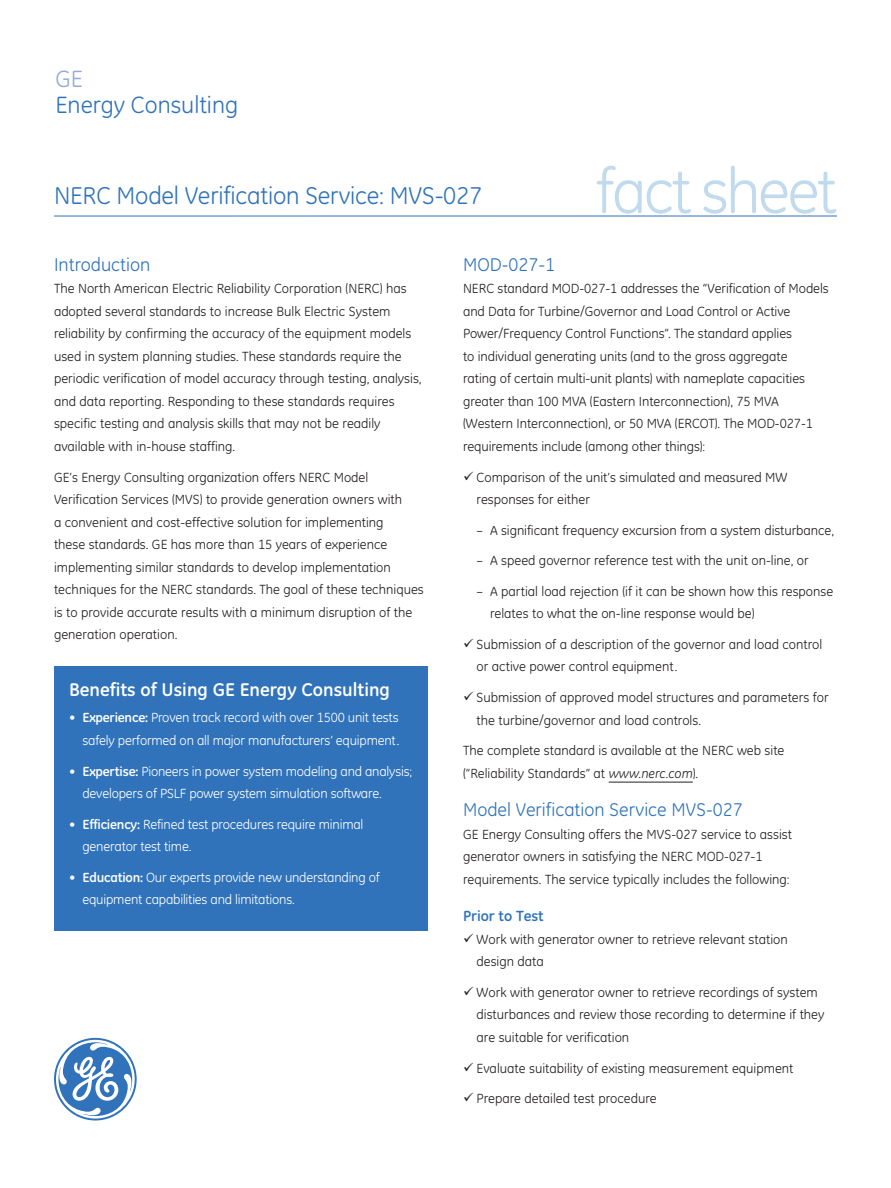
<style>
.page{position:relative;width:891px;height:1188px;background:#fff}
.page>*{position:absolute;margin:0;border:0;box-sizing:border-box;transform-origin:0 0}
.t1{font:63px "GE Inspira";letter-spacing:-.04em;color:#c1daed}
.t2{font:24.75px "GE Inspira";letter-spacing:-.01em;color:#3073ba}
.t3{font:24px "GE Inspira";color:#3073ba}
.t4{font:24px "GE Inspira";color:#97aad7}
.t5{font:18.75px "GE Inspira";color:#3073ba}
.t6{font:700 18.75px "GE Inspira";color:#fff}
.t7{font:700 15px "GE Inspira";color:#3073ba}
.t8{font:13.5px/22.5px "GE Inspira";color:#231f20}
.t9{font:13.5px/22.5px "GE Inspira";letter-spacing:-.015em;color:#fff}
.s1{font-weight:700}
.s2{font-style:italic}
</style>
<div class="page">
<svg style="left:54px;top:1038px;width:83px;height:83px"></svg>
<hr style="left:54px;top:216px;width:783px;height:1px;background:#3073ba">
<hr style="left:609px;top:782px;width:84px;height:1px;background:#231f20">
<div style="left:54px;top:666px;width:374px;height:265px;background:#3073ba"></div>
<h3 class="t4" style="left:56px;top:65px;width:29px">GE</h3>
<h3 class="t3" style="left:56px;top:91px;width:184px">Energy Consulting</h3>
<h2 class="t2" style="left:54px;top:181px;width:430px">NERC Model Verification Service: MVS-027</h2>
<h1 class="t1" style="left:596px;top:155px;width:243px">fact sheet</h1>
<h3 class="t5" style="left:54px;top:254px;width:98px">Introduction</h3>
<p class="t8" style="left:54px;top:278px;width:369px">The North American Electric Reliability Corporation (NERC) has adopted several standards to increase Bulk Electric System reliability by confirming the accuracy of the equipment models used in system planning studies. These standards require the periodic verification of model accuracy through testing, analysis, and data reporting. Responding to these standards requires specific testing and analysis skills that may not be readily available with in-house staffing.</p>
<p class="t8" style="left:54px;top:466px;width:371px">GE’s Energy Consulting organization offers NERC Model Verification Services (MVS) to provide generation owners with<br>a convenient and cost-effective solution for implementing<br>these standards. GE has more than 15 years of experience implementing similar standards to develop implementation techniques for the NERC standards. The goal of these techniques is to provide accurate results with a minimum disruption of the generation operation.</p>
<h3 class="t6" style="left:69px;top:677px;width:323px">Benefits of Using GE Energy Consulting</h3>
<p class="t9" style="left:69px;top:707px;width:332px;text-align:right">• <span class="s1">Experience:</span> Proven track record with over 1500 unit tests safely performed on all major manufacturers’ equipment.</p>
<p class="t9" style="left:82px;top:760px;width:331px;text-indent:-14px">• <span class="s1">Expertise:</span> Pioneers in power system modeling and analysis; developers of PSLF power system simulation software.</p>
<p class="t9" style="left:82px;top:813px;width:282px;text-indent:-14px">• <span class="s1">Efficiency:</span> Refined test procedures require minimal generator test time.</p>
<p class="t9" style="left:82px;top:866px;width:299px;text-indent:-14px">• <span class="s1">Education:</span> Our experts provide new understanding of equipment capabilities and limitations.</p>
<h3 class="t5" style="left:463px;top:254px;width:93px">MOD-027-1</h3>
<p class="t8" style="left:463px;top:278px;width:367px">NERC standard MOD-027-1 addresses the “Verification of Models and Data for Turbine/Governor and Load Control or Active Power/Frequency Control Functions”. The standard applies<br>to individual generating units (and to the gross aggregate<br>rating of certain multi-unit plants) with nameplate capacities greater than 100 MVA (Eastern Interconnection), 75 MVA (Western Interconnection), or 50 MVA (ERCOT). The MOD-027-1 requirements include (among other things):</p>
<p class="t8" style="left:477px;top:466px;width:312px;text-indent:-14px">✓ Comparison of the unit’s simulated and measured MW responses for either</p>
<p class="t8" style="left:477px;top:519px;width:359px">– A significant frequency excursion from a system disturbance,</p>
<p class="t8" style="left:477px;top:549px;width:334px">– A speed governor reference test with the unit on-line, or</p>
<p class="t8" style="left:490px;top:580px;width:345px;text-indent:-14px">– A partial load rejection (if it can be shown how this response relates to what the on-line response would be)</p>
<p class="t8" style="left:477px;top:633px;width:347px;text-indent:-14px">✓ Submission of a description of the governor and load control or active power control equipment.</p>
<p class="t8" style="left:477px;top:686px;width:354px;text-indent:-14px">✓ Submission of approved model structures and parameters for the turbine/governor and load controls.</p>
<p class="t8" style="left:463px;top:739px;width:323px">The complete standard is available at the NERC web site (“Reliability Standards” at <span class="s2">www.nerc.com</span>).</p>
<h3 class="t5" style="left:463px;top:799px;width:281px">Model Verification Service MVS-027</h3>
<p class="t8" style="left:463px;top:823px;width:330px">GE Energy Consulting offers the MVS-027 service to assist generator owners in satisfying the NERC MOD-027-1 requirements. The service typically includes the following:</p>
<p class="t7" style="left:463px;top:907px;width:82px">Prior to Test</p>
<p class="t8" style="left:477px;top:928px;width:313px;text-indent:-14px">✓ Work with generator owner to retrieve relevant station design data</p>
<p class="t8" style="left:477px;top:981px;width:349px;text-indent:-14px">✓ Work with generator owner to retrieve recordings of system disturbances and review those recording to determine if they are suitable for verification</p>
<p class="t8" style="left:463px;top:1057px;width:332px">✓ Evaluate suitability of existing measurement equipment</p>
<p class="t8" style="left:463px;top:1087px;width:195px">✓ Prepare detailed test procedure</p>
</div>
